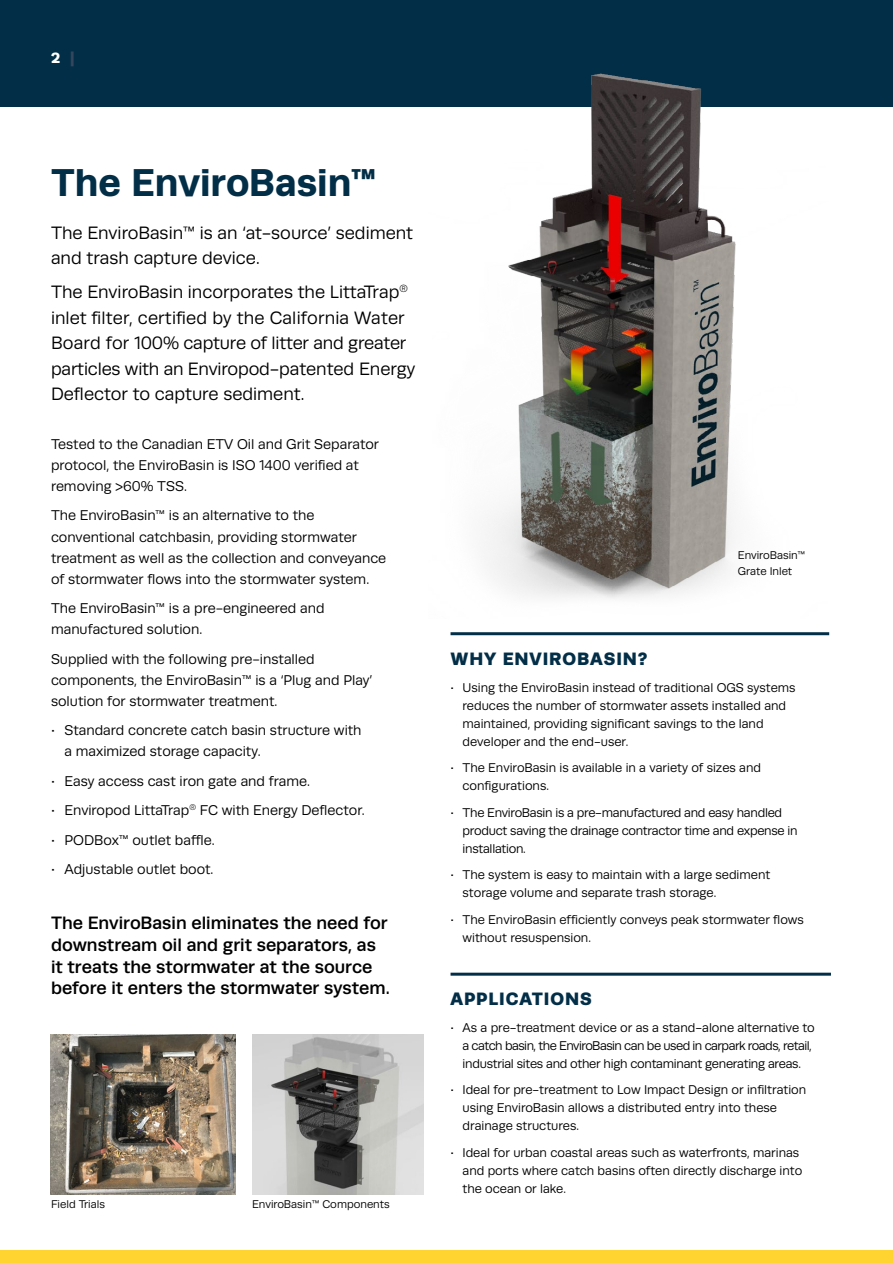
<style>
.page{position:relative;width:893px;height:1263px;background:#fff}
.page>*{position:absolute;margin:0;border:0;box-sizing:border-box;transform-origin:0 0}
.t1{font:700 39px "Runda";color:#022e47}
.t2{font:18px/25.5px "Runda";color:#000}
.t3{font:500 18px/21.6px "Runda";color:#000}
.t4{font:900 18px "Runda";letter-spacing:.05em;color:#022e47}
.t5{font:900 15px "Runda";color:#fff}
.t6{font:14.25px/21px "Runda";color:#000}
.t7{font:12.75px/18px "Runda";color:#000}
.t8{font:12.75px/18px "Runda";letter-spacing:-.02em;color:#000}
.t9{font:11.25px/16.5px "Runda";color:#000}
.s1{color:#34475e}
</style>
<div class="page">
<div style="left:0;top:0;width:893px;height:107px;background:#022e47"></div>
<div style="left:0;top:1250px;width:893px;height:13px;background:#ffd430"></div>
<hr style="left:451px;top:632px;width:378px;height:3px;background:#022e47">
<hr style="left:451px;top:973px;width:380px;height:3px;background:#022e47">
<img style="left:486px;top:73px;width:250px;height:526px">
<img style="left:51px;top:1034px;width:184px;height:160px">
<img style="left:252px;top:1034px;width:172px;height:160px">
<p class="t5" style="left:51px;top:48px;width:25px">2 <span class="s1">|</span></p>
<h1 class="t1" style="left:51px;top:160px;width:327px">The EnviroBasin™</h1>
<h2 class="t2" style="left:51px;top:220px;width:364px">The EnviroBasin™ is an ‘at-source’ sediment and trash capture device.</h2>
<h2 class="t2" style="left:51px;top:279px;width:366px">The EnviroBasin incorporates the LittaTrap<sup>® </sup>inlet filter, certified by the California Water Board for 100% capture of litter and greater particles with an Enviropod-patented Energy Deflector to capture sediment.</h2>
<p class="t6" style="left:51px;top:434px;width:330px">Tested to the Canadian ETV Oil and Grit Separator protocol, the EnviroBasin is ISO 1400 verified at removing &gt;60% TSS.</p>
<p class="t6" style="left:51px;top:505px;width:337px">The EnviroBasin™ is an alternative to the conventional catchbasin, providing stormwater treatment as well as the collection and conveyance of stormwater flows into the stormwater system.</p>
<p class="t6" style="left:51px;top:598px;width:275px">The EnviroBasin™ is a pre-engineered and manufactured solution.</p>
<p class="t6" style="left:51px;top:648px;width:323px">Supplied with the following pre-installed components, the EnviroBasin™ is a ‘Plug and Play’ solution for stormwater treatment.</p>
<p class="t6" style="left:65px;top:720px;width:299px;text-indent:-13px">• Standard concrete catch basin structure with a maximized storage capacity.</p>
<p class="t6" style="left:51px;top:770px;width:261px">• Easy access cast iron gate and frame.</p>
<p class="t6" style="left:51px;top:800px;width:315px">• Enviropod LittaTrap<sup>®</sup> FC with Energy Deflector.</p>
<p class="t6" style="left:51px;top:829px;width:165px">• PODBox™ outlet baffle.</p>
<p class="t6" style="left:51px;top:859px;width:164px">• Adjustable outlet boot.</p>
<h2 class="t3" style="left:51px;top:912px;width:340px">The EnviroBasin eliminates the need for downstream oil and grit separators, as it treats the stormwater at the source before it enters the stormwater system.</h2>
<p class="t9" style="left:51px;top:1196px;width:56px">Field Trials</p>
<p class="t9" style="left:252px;top:1196px;width:139px">EnviroBasin™ Components</p>
<p class="t9" style="left:738px;top:547px;width:69px">EnviroBasin™<br>Grate Inlet</p>
<h2 class="t4" style="left:451px;top:648px;width:199px">WHY ENVIROBASIN?</h2>
<p class="t7" style="left:463px;top:678px;width:335px;text-indent:-12px">• Using the EnviroBasin instead of traditional OGS systems reduces the number of stormwater assets installed and maintained, providing significant savings to the land developer and the end-user.</p>
<p class="t7" style="left:463px;top:759px;width:300px;text-indent:-12px">• The EnviroBasin is available in a variety of sizes and configurations.</p>
<p class="t8" style="left:463px;top:803px;width:337px;text-indent:-12px">• The EnviroBasin is a pre-manufactured and easy handled product saving the drainage contractor time and expense in installation.</p>
<p class="t7" style="left:463px;top:866px;width:309px;text-indent:-12px">• The system is easy to maintain with a large sediment storage volume and separate trash storage.</p>
<p class="t7" style="left:463px;top:910px;width:343px;text-indent:-12px">• The EnviroBasin efficiently conveys peak stormwater flows without resuspension.</p>
<h2 class="t4" style="left:451px;top:988px;width:143px">APPLICATIONS</h2>
<p class="t8" style="left:463px;top:1019px;width:354px;text-indent:-12px">• As a pre-treatment device or as a stand-alone alternative to a catch basin, the EnviroBasin can be used in carpark roads, retail, industrial sites and other high contaminant generating areas.</p>
<p class="t7" style="left:463px;top:1081px;width:345px;text-indent:-12px">• Ideal for pre-treatment to Low Impact Design or infiltration using EnviroBasin allows a distributed entry into these drainage structures.</p>
<p class="t7" style="left:463px;top:1144px;width:341px;text-indent:-12px">• Ideal for urban coastal areas such as waterfronts, marinas and ports where catch basins often directly discharge into the ocean or lake.</p>
</div>
